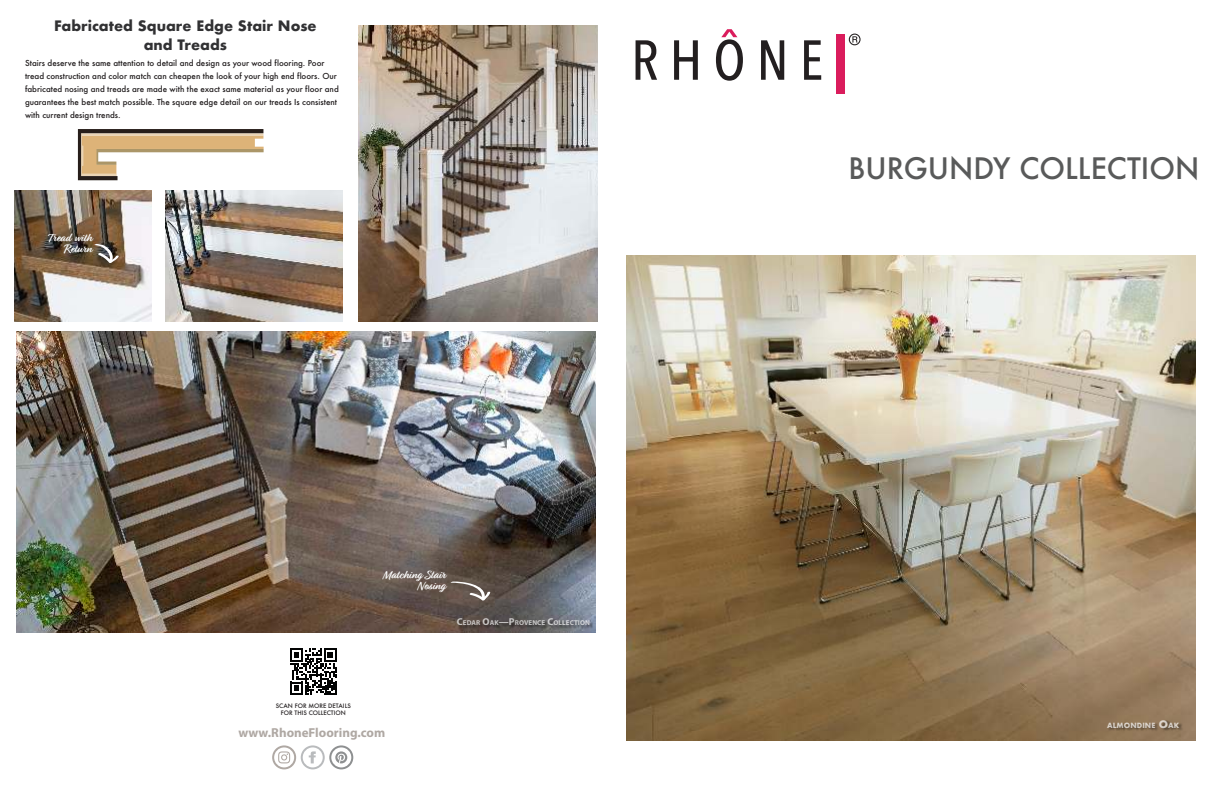
<style>
.page{position:relative;width:1224px;height:792px;background:#fff}
.page>*{position:absolute;margin:0;border:0;box-sizing:border-box;transform-origin:0 0}
.t1{font:500 28.8px "Futura";color:#595a5a}
.t2{font:700 14px/19px "Futura";color:#313133;text-align:center}
.t3{font:700 13px "Myriad Pro";color:#afa8a3}
.t4{font:700 12px/11px "Relation";color:#fff;text-align:right}
.t5{font:500 8px/13px "Futura";color:#231f20}
.t6{font:700 7px "Myriad Pro";letter-spacing:.01em;color:rgb(255 255 255/.7)}
.t7{font:700 7px "Futura";letter-spacing:.01em;color:rgb(255 255 255/.7)}
.t8{font:500 5.9px/7.1px "Futura";color:#231f20;text-align:center}
.s1{font-size:10px}
</style>
<div class="page">
<img style="left:627px;top:256px;width:569px;height:485px">
<img style="left:1106px;top:718px;width:79px;height:18px">
<svg style="left:636px;top:40px;width:21px;height:40px"></svg>
<svg style="left:674px;top:40px;width:24px;height:40px"></svg>
<svg style="left:716px;top:29px;width:27px;height:52px"></svg>
<svg style="left:761px;top:40px;width:23px;height:40px"></svg>
<svg style="left:804px;top:40px;width:17px;height:40px"></svg>
<div style="left:836px;top:34px;width:8px;height:60px;background:#da1c5c"></div>
<svg style="left:849px;top:34px;width:12px;height:11px"></svg>
<svg style="left:272px;top:745px;width:81px;height:24px"></svg>
<img style="left:358px;top:26px;width:239px;height:295px">
<img style="left:165px;top:191px;width:178px;height:130px">
<img style="left:14px;top:191px;width:137px;height:130px">
<img style="left:16px;top:332px;width:579px;height:301px">
<svg style="left:450px;top:581px;width:41px;height:20px"></svg>
<svg style="left:94px;top:244px;width:25px;height:19px"></svg>
<svg style="left:78px;top:129px;width:186px;height:51px"></svg>
<img style="left:456px;top:616px;width:139px;height:17px">
<svg style="left:290px;top:648px;width:47px;height:47px"></svg>
<h2 class="t2" style="left:54px;top:17px;width:264px">Fabricated Square Edge Stair Nose and Treads</h2>
<p class="t5" style="left:25px;top:57px;width:315px">Stairs deserve the same attention to detail and design as your wood flooring. Poor tread construction and color match can cheapen the look of your high end floors. Our fabricated nosing and treads are made with the exact same material as your floor and guarantees the best match possible. The square edge detail on our treads Is consistent with current design trends.</p>
<h3 class="t4" style="left:48px;top:234px;width:45px">Tread with<br>Return</h3>
<h3 class="t4" style="left:383px;top:571px;width:64px">Matching Stair<br>Nosing</h3>
<p class="t6" style="left:457px;top:620px;width:135px"><span class="s1">C</span>EDAR <span class="s1">O</span>AK<span class="s1">—P</span>ROVENCE <span class="s1">C</span>OLLECTION</p>
<p class="t8" style="left:276px;top:703px;width:77px">SCAN FOR MORE DETAILS<br>FOR THIS COLLECTION</p>
<h3 class="t3" style="left:238px;top:728px;width:148px">www.RhoneFlooring.com</h3>
<h1 class="t1" style="left:849px;top:155px;width:352px">BURGUNDY COLLECTION</h1>
<p class="t7" style="left:1107px;top:722px;width:74px">ALMONDINE <span class="s1">O</span>AK</p>
</div>
